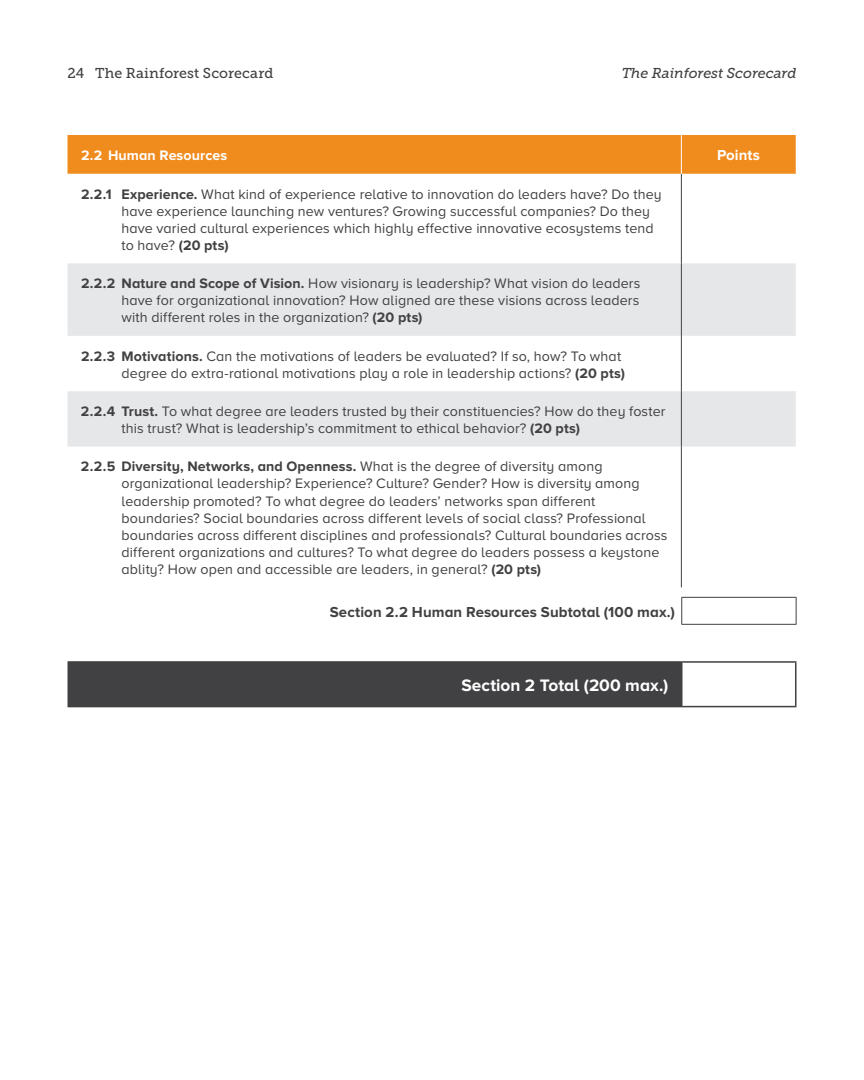
<style>
.page{position:relative;width:864px;height:1080px;background:#fff}
.page>*{position:absolute;margin:0;border:0;box-sizing:border-box;transform-origin:0 0}
.t1{font:700 17.25px "Proxima Nova A";color:#fff}
.t2{font:700 15px "Proxima Nova A";letter-spacing:.005em;color:#414042}
.t3{font:700 15px "Proxima Nova A";letter-spacing:.005em;color:#fff}
.t4{font:14.25px/17.1px "Proxima Nova A";letter-spacing:.01em;color:#414042}
.t5{font:14.25px "Museo Slab 500";letter-spacing:.01em;color:#414042}
.t6{font:italic 14.25px "Museo Slab 500";color:#414042}
.t7{font:700 14.25px "Proxima Nova A";letter-spacing:.005em;color:#fff}
.s1{font-weight:700}
</style>
<div class="page">
<div style="left:68px;top:135px;width:728px;height:39px;background:#f08b1d"></div>
<svg style="left:68px;top:263px;width:728px;height:184px;fill:#e6e7e8"></svg>
<hr style="left:681px;top:174px;width:1px;height:89px;background:#414042">
<hr style="left:681px;top:263px;width:1px;height:73px;background:#414042">
<hr style="left:681px;top:336px;width:1px;height:55px;background:#414042">
<hr style="left:681px;top:391px;width:1px;height:56px;background:#414042">
<hr style="left:681px;top:447px;width:1px;height:140px;background:#414042">
<hr style="left:681px;top:135px;width:1px;height:39px;background:#fff">
<hr style="left:681px;top:597px;width:115px;height:1px;background:#414042">
<svg style="left:681px;top:598px;width:1px;height:26px"></svg>
<svg style="left:796px;top:598px;width:1px;height:26px"></svg>
<hr style="left:681px;top:624px;width:115px;height:1px;background:#414042">
<div style="left:68px;top:662px;width:614px;height:45px;background:#414042"></div>
<hr style="left:68px;top:661px;width:614px;height:2px;background:#414042">
<hr style="left:682px;top:661px;width:114px;height:2px;background:#414042">
<hr style="left:795px;top:663px;width:1px;height:43px;background:#414042">
<hr style="left:682px;top:706px;width:114px;height:1px;background:#414042">
<p class="t5" style="left:68px;top:65px;width:207px">24 The Rainforest Scorecard</p>
<p class="t6" style="left:622px;top:65px;width:176px">The Rainforest Scorecard</p>
<p class="t7" style="left:81px;top:147px;width:148px">2.2 Human Resources</p>
<p class="t3" style="left:717px;top:147px;width:45px">Points</p>
<p class="t4" style="left:121px;top:185px;width:542px;text-indent:-40px"><span class="s1">2.2.1 Experience.</span> What kind of experience relative to innovation do leaders have? Do they have experience launching new ventures? Growing successful companies? Do they have varied cultural experiences which highly effective innovative ecosystems tend to have? <span class="s1">(20 pts)</span></p>
<p class="t4" style="left:121px;top:275px;width:521px;text-align:justify;text-indent:-40px"><span class="s1">2.2.2 Nature and Scope of Vision.</span> How visionary is leadership? What vision do leaders have for organizational innovation? How aligned are these visions across leaders with different roles in the organization? <span class="s1">(20 pts)</span></p>
<p class="t4" style="left:81px;top:347px;width:546px;text-align:right"><span class="s1">2.2.3 Motivations.</span> Can the motivations of leaders be evaluated? If so, how? To what degree do extra-rational motivations play a role in leadership actions? <span class="s1">(20 pts)</span></p>
<p class="t4" style="left:121px;top:403px;width:546px;text-indent:-40px"><span class="s1">2.2.4 Trust.</span> To what degree are leaders trusted by their constituencies? How do they foster this trust? What is leadership’s commitment to ethical behavior? <span class="s1">(20 pts)</span></p>
<p class="t4" style="left:121px;top:458px;width:548px;text-indent:-41px"><span class="s1">2.2.5 Diversity, Networks, and Openness.</span> What is the degree of diversity among organizational leadership? Experience? Culture? Gender? How is diversity among leadership promoted? To what degree do leaders’ networks span different boundaries? Social boundaries across different levels of social class? Professional boundaries across different disciplines and professionals? Cultural boundaries across different organizations and cultures? To what degree do leaders possess a keystone ablity? How open and accessible are leaders, in general? <span class="s1">(20 pts)</span></p>
<p class="t2" style="left:330px;top:603px;width:347px">Section 2.2 Human Resources Subtotal (100 max.)</p>
<p class="t1" style="left:461px;top:676px;width:208px">Section 2 Total (200 max.)</p>
</div>
